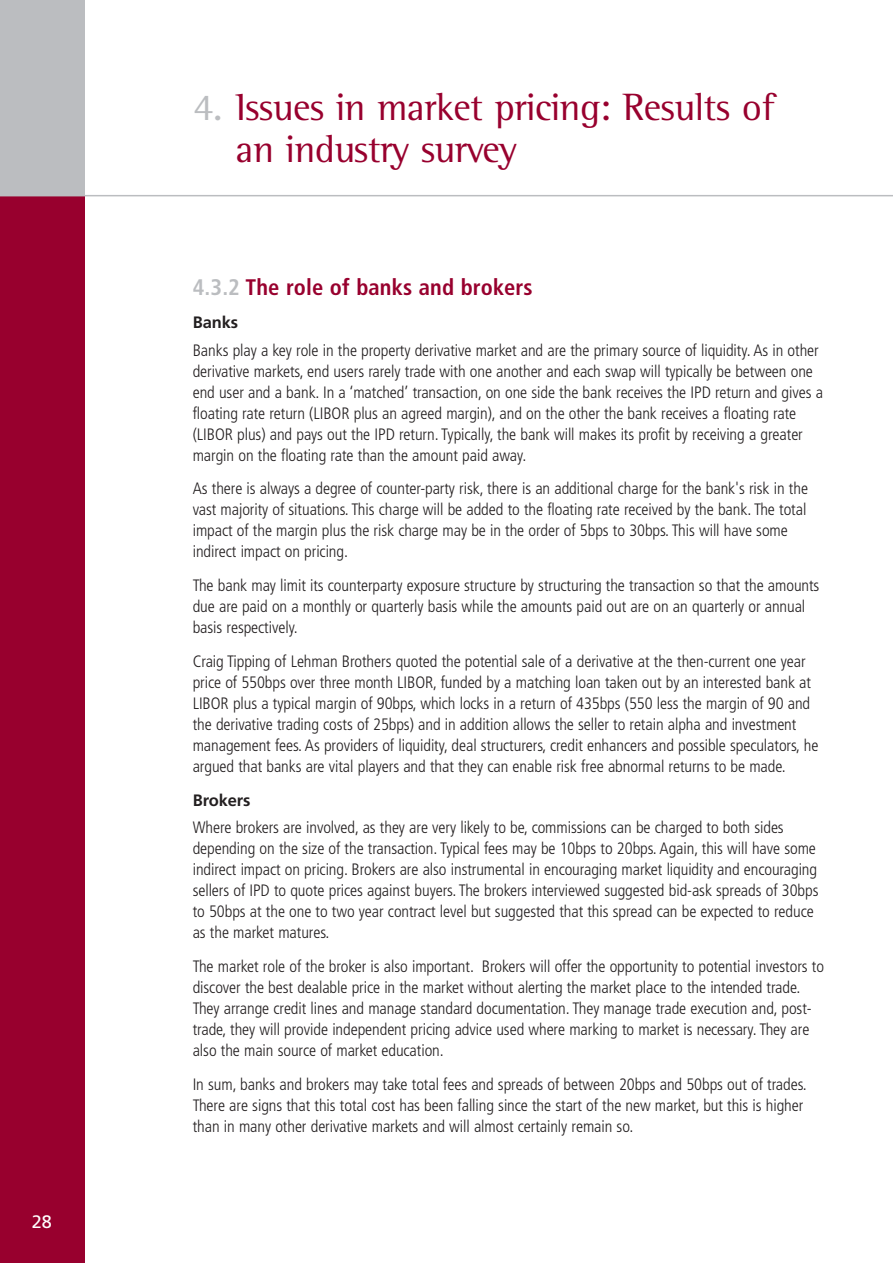
<style>
.page{position:relative;width:893px;height:1263px;background:#fff}
.page>*{position:absolute;margin:0;border:0;box-sizing:border-box;transform-origin:0 0}
.t1{font:39px/42px "Rotis Semi Serif";letter-spacing:-.015em;color:#98002e}
.t2{font:700 condensed 22.5px "Frutiger";letter-spacing:.005em;color:#98002e}
.t3{font:18px "Frutiger";color:#fff}
.t4{font:300 condensed 16.5px/21px "Frutiger";letter-spacing:-.005em;color:#231f20}
.t5{font:700 16.5px "Frutiger";letter-spacing:-.005em;color:#231f20}
.s1{color:#bbbdc0}
</style>
<div class="page">
<div style="left:0;top:0;width:85px;height:1263px;background:#bbbdc0"></div>
<div style="left:0;top:196px;width:85px;height:1067px;background:#98002e"></div>
<hr style="left:0;top:195px;width:892px;height:1px;background:#bbbdc0">
<p class="t3" style="left:32px;top:1215px;width:22px">28</p>
<h1 class="t1" style="left:236px;top:89px;width:540px;text-indent:-43px"><span class="s1">4.</span> Issues in market pricing: Results of an industry survey</h1>
<h2 class="t2" style="left:193px;top:278px;width:341px"><span class="s1">4.3.2</span> The role of banks and brokers</h2>
<p class="t5" style="left:193px;top:316px;width:47px">Banks</p>
<p class="t4" style="left:193px;top:341px;width:632px">Banks play a key role in the property derivative market and are the primary source of liquidity. As in other derivative markets, end users rarely trade with one another and each swap will typically be between one end user and a bank. In a ‘matched’ transaction, on one side the bank receives the IPD return and gives a floating rate return (LIBOR plus an agreed margin), and on the other the bank receives a floating rate (LIBOR plus) and pays out the IPD return. Typically, the bank will makes its profit by receiving a greater margin on the floating rate than the amount paid away.</p>
<p class="t4" style="left:193px;top:480px;width:616px">As there is always a degree of counter-party risk, there is an additional charge for the bank's risk in the vast majority of situations. This charge will be added to the floating rate received by the bank. The total impact of the margin plus the risk charge may be in the order of 5bps to 30bps. This will have some indirect impact on pricing.</p>
<p class="t4" style="left:193px;top:576px;width:628px">The bank may limit its counterparty exposure structure by structuring the transaction so that the amounts due are paid on a monthly or quarterly basis while the amounts paid out are on an quarterly or annual basis respectively.</p>
<p class="t4" style="left:193px;top:652px;width:627px">Craig Tipping of Lehman Brothers quoted the potential sale of a derivative at the then-current one year price of 550bps over three month LIBOR, funded by a matching loan taken out by an interested bank at LIBOR plus a typical margin of 90bps, which locks in a return of 435bps (550 less the margin of 90 and the derivative trading costs of 25bps) and in addition allows the seller to retain alpha and investment management fees. As providers of liquidity, deal structurers, credit enhancers and possible speculators, he argued that banks are vital players and that they can enable risk free abnormal returns to be made.</p>
<p class="t5" style="left:193px;top:793px;width:59px">Brokers</p>
<p class="t4" style="left:193px;top:818px;width:627px">Where brokers are involved, as they are very likely to be, commissions can be charged to both sides depending on the size of the transaction. Typical fees may be 10bps to 20bps. Again, this will have some indirect impact on pricing. Brokers are also instrumental in encouraging market liquidity and encouraging sellers of IPD to quote prices against buyers. The brokers interviewed suggested bid-ask spreads of 30bps to 50bps at the one to two year contract level but suggested that this spread can be expected to reduce as the market matures.</p>
<p class="t4" style="left:193px;top:957px;width:632px">The market role of the broker is also important. Brokers will offer the opportunity to potential investors to discover the best dealable price in the market without alerting the market place to the intended trade.<br>They arrange credit lines and manage standard documentation. They manage trade execution and, post&shy;trade, they will provide independent pricing advice used where marking to market is necessary. They are also the main source of market education.</p>
<p class="t4" style="left:193px;top:1075px;width:615px">In sum, banks and brokers may take total fees and spreads of between 20bps and 50bps out of trades.<br>There are signs that this total cost has been falling since the start of the new market, but this is higher than in many other derivative markets and will almost certainly remain so.</p>
</div>
